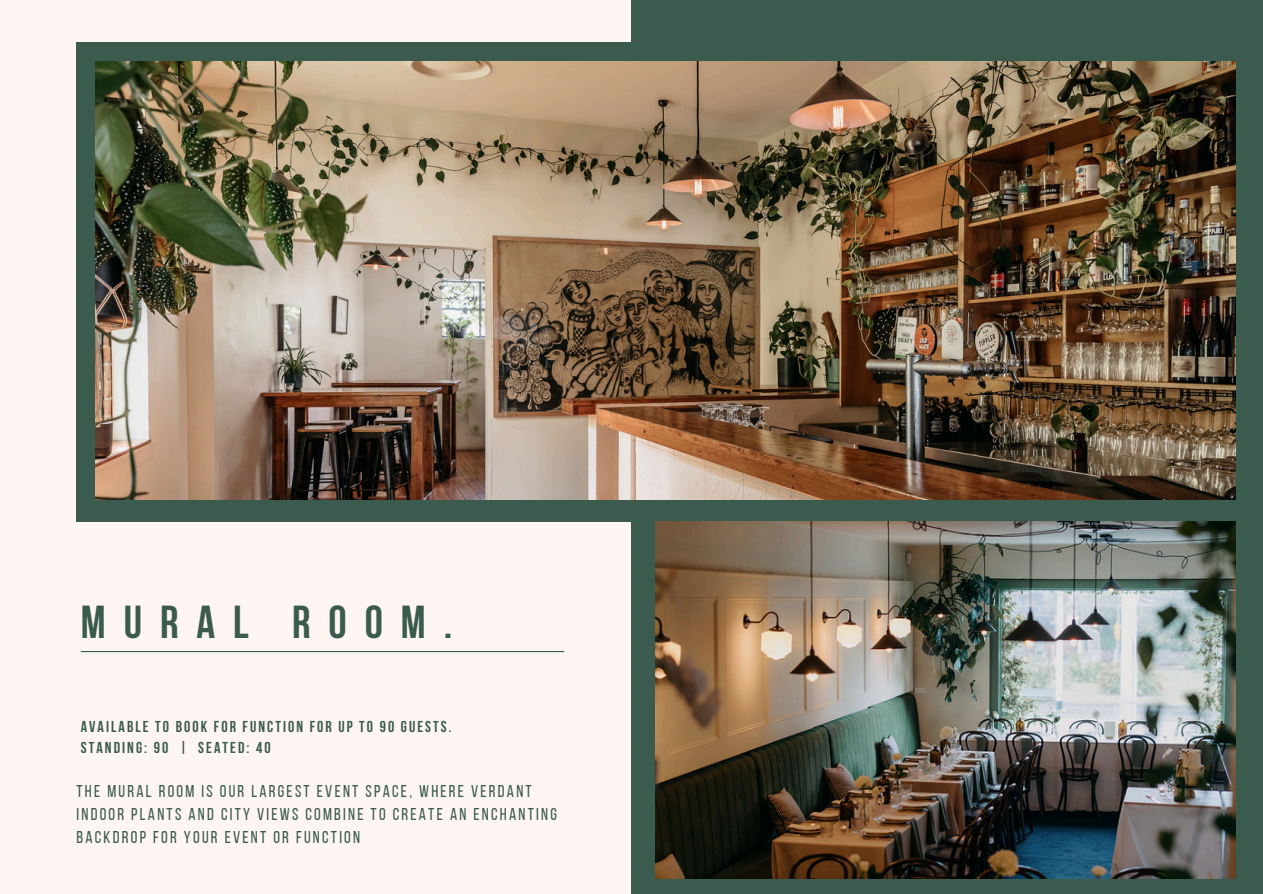
<style>
.page{position:relative;width:1263px;height:894px;background:#fff}
.page>*{position:absolute;margin:0;border:0;box-sizing:border-box;transform-origin:0 0}
.t1{font:700 46.05px "Bebas Neue";letter-spacing:.39em;color:#3a5b4d}
.t2{font:17.1px/23.4px "Bebas Neue";letter-spacing:.13em;color:#3a5b4d}
.t3{font:700 15.75px/21.3px "Bebas Neue";letter-spacing:.13em;color:#3a5b4d}
</style>
<div class="page">
<div style="left:0;top:0;width:1263px;height:893px;background:#fff6f4"></div>
<div style="left:631px;top:0;width:632px;height:893px;background:#3a5b4d"></div>
<hr style="left:81px;top:650px;width:483px;height:2px;background:#3a5b4d">
<div style="left:77px;top:43px;width:658px;height:478px;background:#3a5b4d"></div>
<img style="left:655px;top:521px;width:581px;height:357px">
<img style="left:96px;top:62px;width:1139px;height:437px">
<h1 class="t1" style="left:81px;top:603px;width:373px">MURAL ROOM.</h1>
<h2 class="t3" style="left:81px;top:717px;width:372px">AVAILABLE TO BOOK FOR FUNCTION FOR UP TO 90 GUESTS.<br>STANDING: 90 | SEATED: 40</h2>
<p class="t2" style="left:77px;top:780px;width:482px">THE MURAL ROOM IS OUR LARGEST EVENT SPACE, WHERE VERDANT<br>INDOOR PLANTS AND CITY VIEWS COMBINE TO CREATE AN ENCHANTING<br>BACKDROP FOR YOUR EVENT OR FUNCTION</p>
</div>
